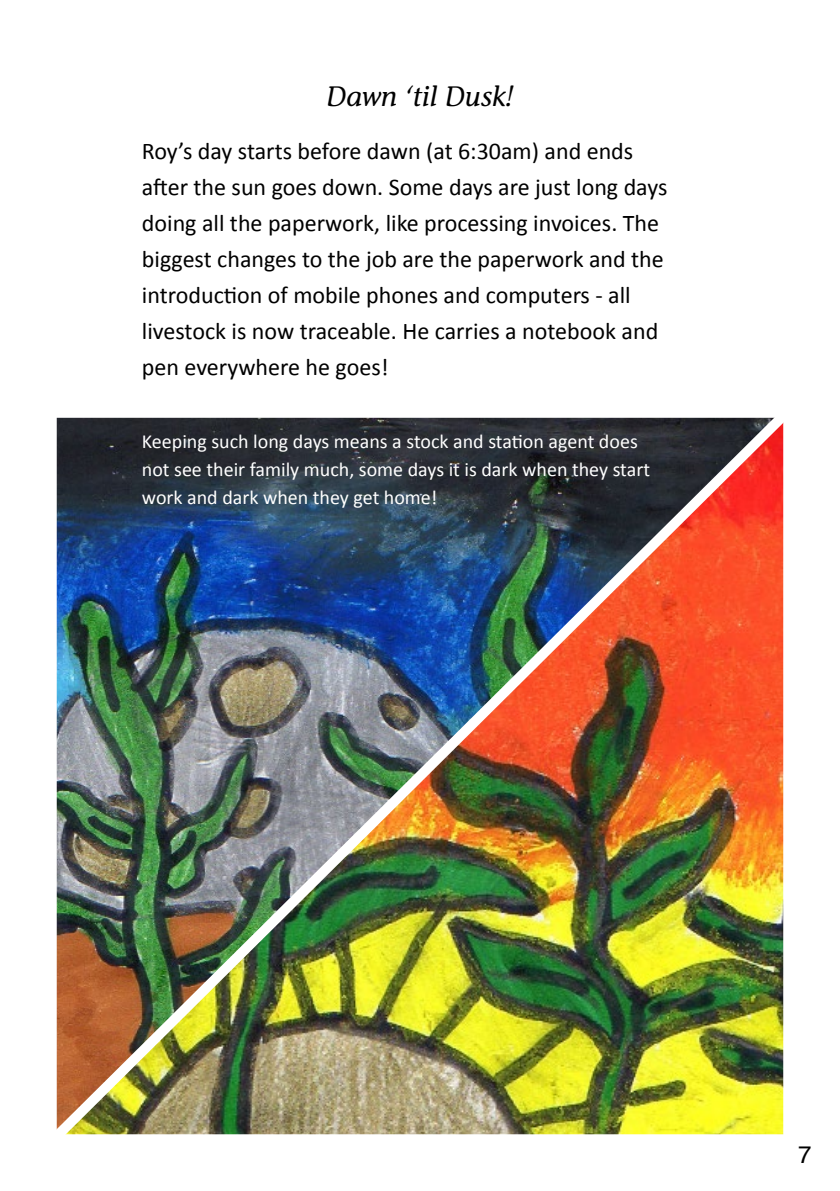
<style>
.page{position:relative;width:840px;height:1191px;background:#fff}
.page>*{position:absolute;margin:0;border:0;box-sizing:border-box;transform-origin:0 0}
.t1{font:italic 500 28px "Stone Informal Std";color:#000}
.t2{font:24px/36px "Calibri";color:#000}
.t3{font:24px "Helvetica";color:#000}
.t4{font:20px/28px "Calibri";color:#fff}
</style>
<div class="page">
<img style="left:56px;top:417px;width:728px;height:718px">
<p class="t1" style="left:326px;top:79px;width:190px">Dawn ‘til Dusk!</p>
<p class="t2" style="left:142px;top:133px;width:526px">Roy’s day starts before dawn (at 6:30am) and ends after the sun goes down. Some days are just long days doing all the paperwork, like processing invoices. The biggest changes to the job are the paperwork and the introduction of mobile phones and computers - all livestock is now traceable. He carries a notebook and pen everywhere he goes!</p>
<p class="t4" style="left:142px;top:427px;width:509px">Keeping such long days means a stock and station agent does not see their family much, some days it is dark when they start work and dark when they get home!</p>
<p class="t3" style="left:797px;top:1135px;width:15px">7</p>
</div>
